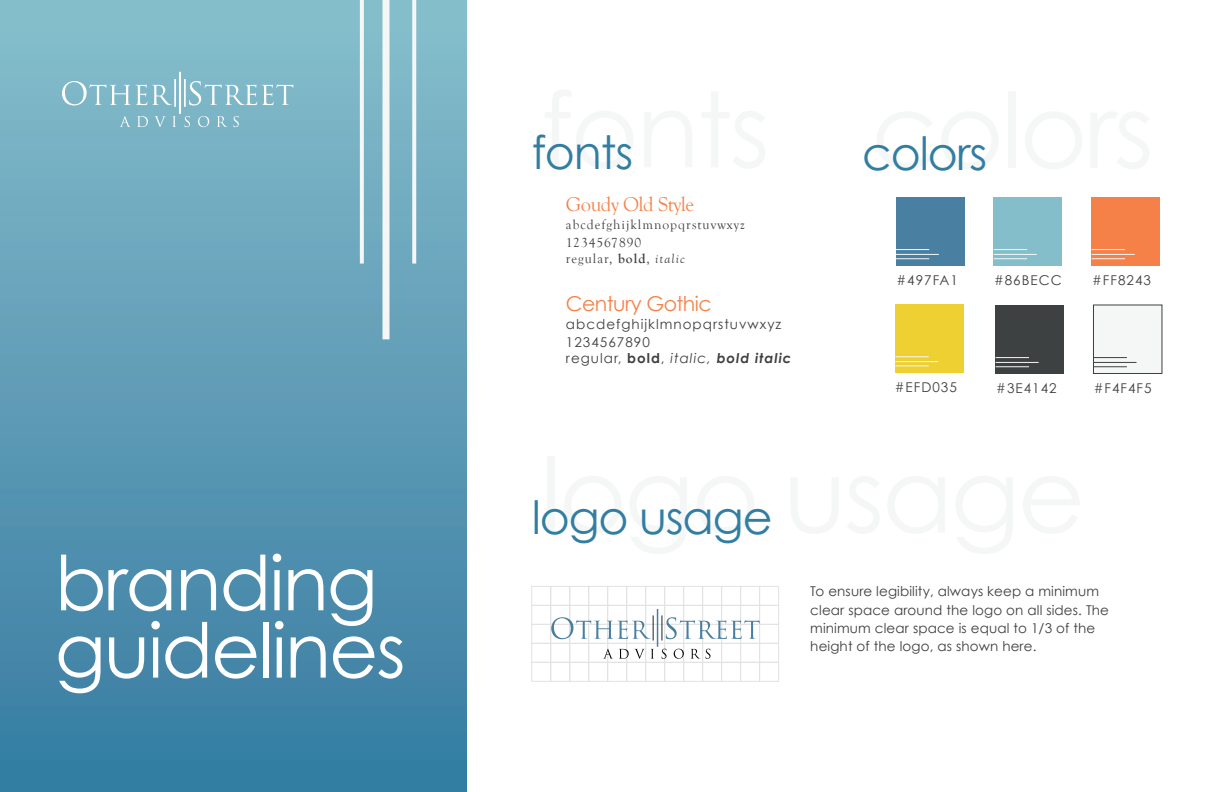
<style>
.page{position:relative;width:1224px;height:792px;background:#fff}
.page>*{position:absolute;margin:0;border:0;box-sizing:border-box;transform-origin:0 0}
.t1{font:75.6px/67.3px "Century Gothic";letter-spacing:-.025em;color:#fff}
.t2{font:46px "Century Gothic";letter-spacing:-.025em;color:#327ea3}
.t3{font:20.4px "Goudy Old Style T";letter-spacing:-.025em;color:#f58148}
.t4{font:20.4px "Century Gothic";letter-spacing:-.025em;color:#f58148}
.t5{font:13.5px/18.2px "Century Gothic";letter-spacing:.01em;color:#3f3f3f}
.t6{font:13.5px/18.2px "Goudy Old Style T";letter-spacing:.075em;color:#3f3f3f}
.t7{font:13.5px/18.2px "Century Gothic";letter-spacing:.075em;color:#3f3f3f}
.t8{font:italic 700 13.5px "Century Gothic";letter-spacing:.075em;color:#3f3f3f}
.s1{font-weight:700}
.s2{font-style:italic}
.s3{font-weight:400;font-style:normal}
.s4{font-style:normal}
.s5{font-weight:400}
</style>
<div class="page">
<div style="left:0;top:0;width:466px;height:792px;background:linear-gradient(to bottom,#88becc,#357ba1)"></div>
<svg style="left:360px;top:0;width:4px;height:264px"></svg>
<svg style="left:412px;top:0;width:4px;height:264px"></svg>
<div style="left:382px;top:0;width:8px;height:339px;background:#f5f7f7"></div>
<div style="left:896px;top:197px;width:68px;height:68px;background:#4980a1"></div>
<div style="left:1092px;top:197px;width:68px;height:68px;background:#f58148"></div>
<div style="left:996px;top:305px;width:68px;height:68px;background:#3d4142"></div>
<div style="left:1093px;top:305px;width:69px;height:69px;background:#f5f7f7;border:1px solid #3f3f3f"></div>
<div style="left:895px;top:304px;width:69px;height:69px;background:#eed033"></div>
<div style="left:994px;top:197px;width:68px;height:68px;background:#84becb"></div>
<hr style="left:896px;top:258px;width:33px;height:1px;background:#f5f7f7">
<hr style="left:896px;top:249px;width:33px;height:1px;background:#f5f7f7">
<hr style="left:896px;top:254px;width:43px;height:1px;background:#f5f7f7">
<hr style="left:994px;top:258px;width:33px;height:1px;background:#f5f7f7">
<hr style="left:994px;top:249px;width:33px;height:1px;background:#f5f7f7">
<hr style="left:994px;top:254px;width:43px;height:1px;background:#f5f7f7">
<hr style="left:996px;top:366px;width:33px;height:1px;background:#f5f7f7">
<hr style="left:996px;top:357px;width:33px;height:1px;background:#f5f7f7">
<hr style="left:996px;top:362px;width:43px;height:1px;background:#f5f7f7">
<hr style="left:1093px;top:366px;width:34px;height:1px;background:#3f3f3f">
<hr style="left:1093px;top:357px;width:34px;height:1px;background:#3f3f3f">
<hr style="left:1093px;top:362px;width:44px;height:1px;background:#3f3f3f">
<hr style="left:1092px;top:258px;width:33px;height:1px;background:#f5f7f7">
<hr style="left:1092px;top:249px;width:33px;height:1px;background:#f5f7f7">
<hr style="left:1092px;top:254px;width:43px;height:1px;background:#f5f7f7">
<hr style="left:895px;top:365px;width:34px;height:1px;background:#f5f7f7">
<hr style="left:895px;top:356px;width:34px;height:1px;background:#f5f7f7">
<hr style="left:895px;top:361px;width:43px;height:1px;background:#f5f7f7">
<svg style="left:120px;top:116px;width:10px;height:11px"></svg>
<svg style="left:137px;top:116px;width:11px;height:11px"></svg>
<svg style="left:154px;top:116px;width:12px;height:11px"></svg>
<svg style="left:173px;top:116px;width:3px;height:11px"></svg>
<svg style="left:185px;top:116px;width:5px;height:11px"></svg>
<svg style="left:198px;top:116px;width:11px;height:11px"></svg>
<svg style="left:217px;top:116px;width:22px;height:11px"></svg>
<svg style="left:62px;top:81px;width:110px;height:24px"></svg>
<svg style="left:189px;top:81px;width:104px;height:24px"></svg>
<hr style="left:179px;top:72px;width:2px;height:42px;background:#fff">
<hr style="left:174px;top:79px;width:2px;height:28px;background:#fff">
<hr style="left:184px;top:79px;width:2px;height:28px;background:#fff">
<div style="left:759px;top:662px;width:20px;height:19px;border:1px solid #e2e3e2"></div>
<div style="left:759px;top:643px;width:20px;height:19px;border:1px solid #e2e3e2"></div>
<div style="left:759px;top:624px;width:20px;height:19px;border:1px solid #e2e3e2"></div>
<div style="left:759px;top:605px;width:20px;height:19px;border:1px solid #e2e3e2"></div>
<div style="left:740px;top:662px;width:20px;height:19px;border:1px solid #e2e3e2"></div>
<div style="left:740px;top:643px;width:20px;height:19px;border:1px solid #e2e3e2"></div>
<div style="left:740px;top:605px;width:20px;height:19px;border:1px solid #e2e3e2"></div>
<div style="left:721px;top:662px;width:20px;height:19px;border:1px solid #e2e3e2"></div>
<div style="left:721px;top:643px;width:20px;height:19px;border:1px solid #e2e3e2"></div>
<div style="left:721px;top:605px;width:20px;height:19px;border:1px solid #e2e3e2"></div>
<div style="left:702px;top:662px;width:20px;height:19px;border:1px solid #e2e3e2"></div>
<div style="left:702px;top:643px;width:20px;height:19px;border:1px solid #e2e3e2"></div>
<div style="left:702px;top:605px;width:20px;height:19px;border:1px solid #e2e3e2"></div>
<div style="left:684px;top:662px;width:19px;height:19px;border:1px solid #e2e3e2"></div>
<div style="left:683px;top:643px;width:20px;height:19px;border:1px solid #e2e3e2"></div>
<div style="left:683px;top:605px;width:20px;height:19px;border:1px solid #e2e3e2"></div>
<div style="left:665px;top:662px;width:19px;height:19px;border:1px solid #e2e3e2"></div>
<div style="left:665px;top:643px;width:19px;height:19px;border:1px solid #e2e3e2"></div>
<div style="left:665px;top:605px;width:19px;height:19px;border:1px solid #e2e3e2"></div>
<div style="left:646px;top:662px;width:19px;height:19px;border:1px solid #e2e3e2"></div>
<div style="left:646px;top:643px;width:19px;height:19px;border:1px solid #e2e3e2"></div>
<div style="left:646px;top:624px;width:19px;height:19px;border:1px solid #e2e3e2"></div>
<div style="left:646px;top:605px;width:19px;height:19px;border:1px solid #e2e3e2"></div>
<div style="left:627px;top:662px;width:19px;height:19px;border:1px solid #e2e3e2"></div>
<div style="left:627px;top:643px;width:19px;height:19px;border:1px solid #e2e3e2"></div>
<div style="left:627px;top:605px;width:19px;height:19px;border:1px solid #e2e3e2"></div>
<div style="left:608px;top:662px;width:19px;height:19px;border:1px solid #e2e3e2"></div>
<div style="left:608px;top:643px;width:19px;height:19px;border:1px solid #e2e3e2"></div>
<div style="left:608px;top:605px;width:19px;height:19px;border:1px solid #e2e3e2"></div>
<div style="left:589px;top:662px;width:19px;height:19px;border:1px solid #e2e3e2"></div>
<div style="left:589px;top:643px;width:19px;height:19px;border:1px solid #e2e3e2"></div>
<div style="left:589px;top:605px;width:19px;height:19px;border:1px solid #e2e3e2"></div>
<div style="left:570px;top:662px;width:19px;height:19px;border:1px solid #e2e3e2"></div>
<div style="left:570px;top:643px;width:19px;height:19px;border:1px solid #e2e3e2"></div>
<div style="left:570px;top:624px;width:19px;height:19px;border:1px solid #e2e3e2"></div>
<div style="left:570px;top:605px;width:19px;height:19px;border:1px solid #e2e3e2"></div>
<div style="left:551px;top:662px;width:19px;height:19px;border:1px solid #e2e3e2"></div>
<div style="left:551px;top:643px;width:19px;height:19px;border:1px solid #e2e3e2"></div>
<div style="left:551px;top:624px;width:19px;height:19px;border:1px solid #e2e3e2"></div>
<div style="left:551px;top:605px;width:19px;height:19px;border:1px solid #e2e3e2"></div>
<div style="left:532px;top:662px;width:19px;height:19px;border:1px solid #e2e3e2"></div>
<div style="left:532px;top:643px;width:19px;height:19px;border:1px solid #e2e3e2"></div>
<div style="left:532px;top:624px;width:19px;height:19px;border:1px solid #e2e3e2"></div>
<div style="left:532px;top:605px;width:19px;height:19px;border:1px solid #e2e3e2"></div>
<div style="left:759px;top:586px;width:20px;height:20px;border:1px solid #e2e3e2"></div>
<div style="left:740px;top:586px;width:20px;height:20px;border:1px solid #e2e3e2"></div>
<div style="left:721px;top:586px;width:20px;height:20px;border:1px solid #e2e3e2"></div>
<div style="left:702px;top:586px;width:20px;height:20px;border:1px solid #e2e3e2"></div>
<div style="left:683px;top:586px;width:20px;height:20px;border:1px solid #e2e3e2"></div>
<div style="left:665px;top:586px;width:19px;height:20px;border:1px solid #e2e3e2"></div>
<div style="left:646px;top:586px;width:19px;height:20px;border:1px solid #e2e3e2"></div>
<div style="left:627px;top:586px;width:19px;height:20px;border:1px solid #e2e3e2"></div>
<div style="left:608px;top:586px;width:19px;height:20px;border:1px solid #e2e3e2"></div>
<div style="left:589px;top:586px;width:19px;height:20px;border:1px solid #e2e3e2"></div>
<div style="left:570px;top:586px;width:19px;height:20px;border:1px solid #e2e3e2"></div>
<div style="left:551px;top:586px;width:19px;height:20px;border:1px solid #e2e3e2"></div>
<div style="left:532px;top:586px;width:19px;height:20px;border:1px solid #e2e3e2"></div>
<svg style="left:603px;top:649px;width:10px;height:10px"></svg>
<svg style="left:619px;top:649px;width:26px;height:10px"></svg>
<svg style="left:651px;top:649px;width:3px;height:10px"></svg>
<svg style="left:662px;top:649px;width:5px;height:10px"></svg>
<svg style="left:674px;top:649px;width:10px;height:10px"></svg>
<svg style="left:691px;top:649px;width:9px;height:10px"></svg>
<svg style="left:706px;top:649px;width:5px;height:10px"></svg>
<hr style="left:657px;top:609px;width:1px;height:38px;background:#4a7e9f">
<svg style="left:551px;top:615px;width:103px;height:26px"></svg>
<svg style="left:661px;top:615px;width:99px;height:26px"></svg>
<h1 class="t1" style="left:55px;top:548px;width:352px">branding guidelines</h1>
<h2 class="t2" style="left:532px;top:125px;width:103px">fonts</h2>
<h3 class="t3" style="left:566px;top:193px;width:130px">Goudy Old Style</h3>
<p class="t6" style="left:566px;top:216px;width:180px">abcdefghijklmnopqrstuvwxyz<br>1234567890</p>
<p class="t6" style="left:566px;top:250px;width:120px">regular, <span class="s1">bold</span>, <span class="s2">italic</span></p>
<h3 class="t4" style="left:566px;top:291px;width:147px">Century Gothic</h3>
<p class="t7" style="left:566px;top:315px;width:217px">abcdefghijklmnopqrstuvwxyz<br>1234567890</p>
<p class="t8" style="left:566px;top:349px;width:227px"><span class="s3">regular,</span> <span class="s4">bold</span><span class="s3">,</span> <span class="s5">italic,</span> bold italic</p>
<h2 class="t2" style="left:862px;top:125px;width:127px">colors</h2>
<p class="t5" style="left:897px;top:271px;width:63px">#497FA1</p>
<p class="t5" style="left:895px;top:378px;width:64px">#EFD035</p>
<p class="t5" style="left:994px;top:271px;width:69px">#86BECC</p>
<p class="t5" style="left:1092px;top:271px;width:60px">#FF8243</p>
<p class="t5" style="left:996px;top:379px;width:62px">#3E4142</p>
<p class="t5" style="left:1094px;top:379px;width:59px">#F4F4F5</p>
<h2 class="t2" style="left:532px;top:490px;width:242px">logo usage</h2>
<p class="t5" style="left:810px;top:582px;width:300px">To ensure legibility, always keep a minimum clear space around the logo on all sides. The minimum clear space is equal to 1/3 of the height of the logo, as shown here.</p>
</div>
